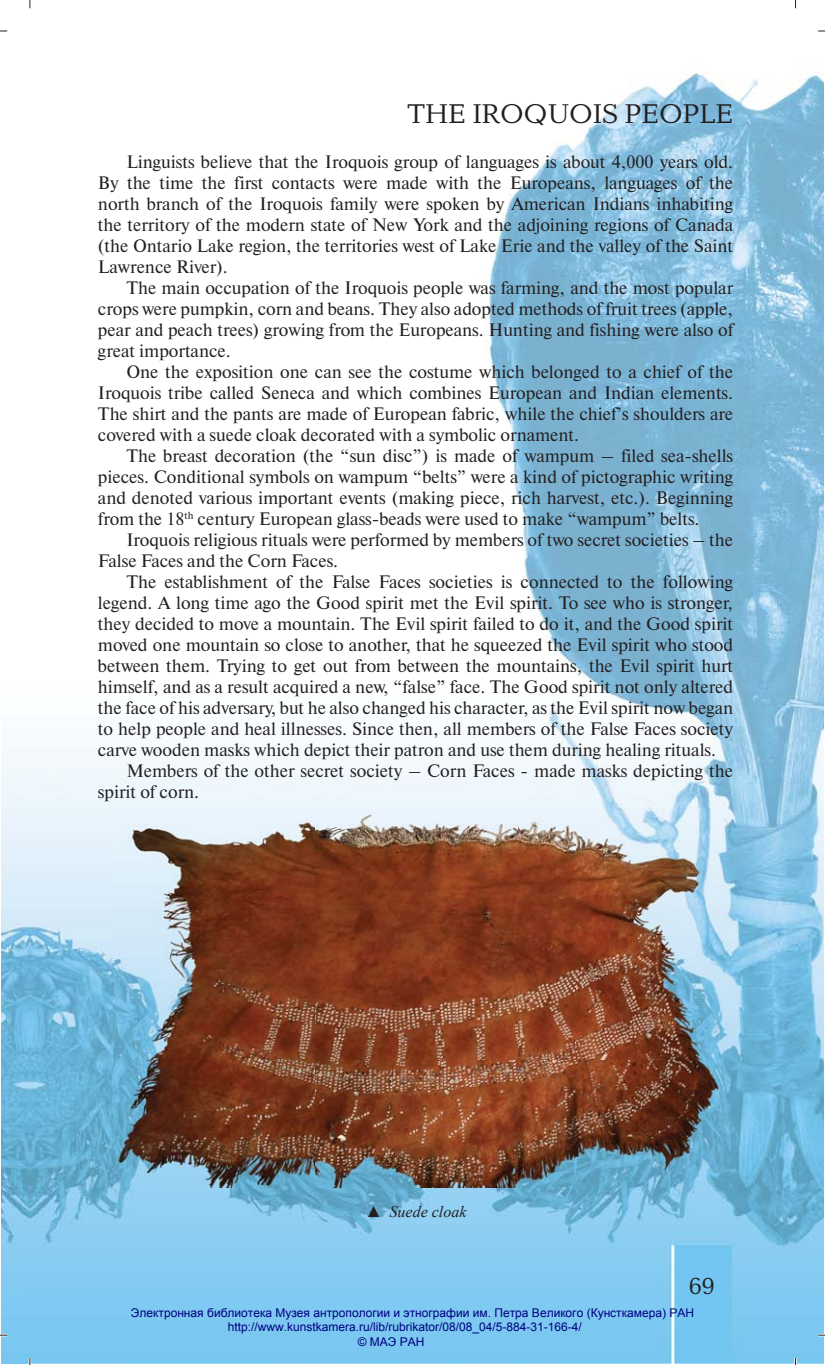
<style>
.page{position:relative;width:825px;height:1365px;background:#fff}
.page>*{position:absolute;margin:0;border:0;box-sizing:border-box;transform-origin:0 0}
.t1{font:28px "Baltica C";color:#231f20}
.t2{font:24px "Baltica C";color:#231f20}
.t3{font:18px/21px "Newton C";color:#231f20;text-align:justify}
.t4{font:italic 16px "Times New Roman";color:#231f20}
.t5{font:12px "Arial";color:#000080}
</style>
<div class="page">
<img style="left:2px;top:8px;width:822px;height:1355px">
<img style="left:112px;top:808px;width:610px;height:379px">
<svg style="left:0;top:30px;width:7px;height:2px"></svg>
<svg style="left:818px;top:30px;width:7px;height:2px"></svg>
<svg style="left:0;top:1334px;width:7px;height:2px"></svg>
<svg style="left:818px;top:1334px;width:7px;height:2px"></svg>
<svg style="left:29px;top:0;width:2px;height:8px"></svg>
<svg style="left:29px;top:1358px;width:2px;height:7px"></svg>
<svg style="left:794px;top:1358px;width:3px;height:7px"></svg>
<h1 class="t1" style="left:407px;top:103px;width:327px">THE IROQUOIS PEOPLE</h1>
<p class="t3" style="left:98px;top:153px;width:636px;text-indent:28px">Linguists believe that the Iroquois group of languages is about 4,000 years old.<br>By the time the first contacts were made with the Europeans, languages of the north branch of the Iroquois family were spoken by American Indians inhabiting the territory of the modern state of New York and the adjoining regions of Canada (the Ontario Lake region, the territories west of Lake Erie and the valley of the Saint Lawrence River).</p>
<p class="t3" style="left:98px;top:279px;width:636px;text-indent:28px">The main occupation of the Iroquois people was farming, and the most popular crops were pumpkin, corn and beans. They also adopted methods of fruit trees (apple, pear and peach trees) growing from the Europeans. Hunting and fishing were also of great importance.</p>
<p class="t3" style="left:98px;top:363px;width:636px;text-indent:28px">One the exposition one can see the costume which belonged to a chief of the Iroquois tribe called Seneca and which combines European and Indian elements.<br>The shirt and the pants are made of European fabric, while the chief’s shoulders are covered with a suede cloak decorated with a symbolic ornament.</p>
<p class="t3" style="left:98px;top:447px;width:636px;text-indent:28px">The breast decoration (the “sun disc”) is made of wampum – filed sea-shells pieces. Conditional symbols on wampum “belts” were a kind of pictographic writing and denoted various important events (making piece, rich harvest, etc.). Beginning from the 18<sup>th</sup> century European glass-beads were used to make “wampum” belts.</p>
<p class="t3" style="left:98px;top:531px;width:636px;text-indent:28px">Iroquois religious rituals were performed by members of two secret societies – the<br>False Faces and the Corn Faces.</p>
<p class="t3" style="left:126px;top:573px;width:608px">The establishment of the False Faces societies is connected to the following</p>
<p class="t3" style="left:98px;top:594px;width:636px">legend. A long time ago the Good spirit met the Evil spirit. To see who is stronger,</p>
<p class="t3" style="left:98px;top:615px;width:636px">they decided to move a mountain. The Evil spirit failed to do it, and the Good spirit</p>
<p class="t3" style="left:98px;top:636px;width:636px">moved one mountain so close to another, that he squeezed the Evil spirit who stood</p>
<p class="t3" style="left:98px;top:657px;width:636px">between them. Trying to get out from between the mountains, the Evil spirit hurt</p>
<p class="t3" style="left:98px;top:678px;width:636px">himself, and as a result acquired a new, “false” face. The Good spirit not only altered</p>
<p class="t3" style="left:98px;top:699px;width:636px">the face of his adversary, but he also changed his character, as the Evil spirit now began</p>
<p class="t3" style="left:98px;top:720px;width:636px">to help people and heal illnesses. Since then, all members of the False Faces society</p>
<p class="t3" style="left:98px;top:741px;width:619px">carve wooden masks which depict their patron and use them during healing rituals.</p>
<p class="t3" style="left:126px;top:762px;width:608px">Members of the other secret society – Corn Faces - made masks depicting the</p>
<p class="t3" style="left:98px;top:783px;width:103px">spirit of corn.</p>
<p class="t4" style="left:366px;top:1203px;width:102px">▲ Suede cloak</p>
<h2 class="t2" style="left:689px;top:1276px;width:27px">69</h2>
<p class="t5" style="left:131px;top:1305px;width:564px">Электронная библиотека Музея антропологии и этнографии им. Петра Великого (Кунсткамера) РАН</p>
<p class="t5" style="left:228px;top:1319px;width:356px">http://www.kunstkamera.ru/lib/rubrikator/08/08_04/5-884-31-166-4/</p>
<p class="t5" style="left:358px;top:1333px;width:68px">© МАЭ РАН</p>
</div>
